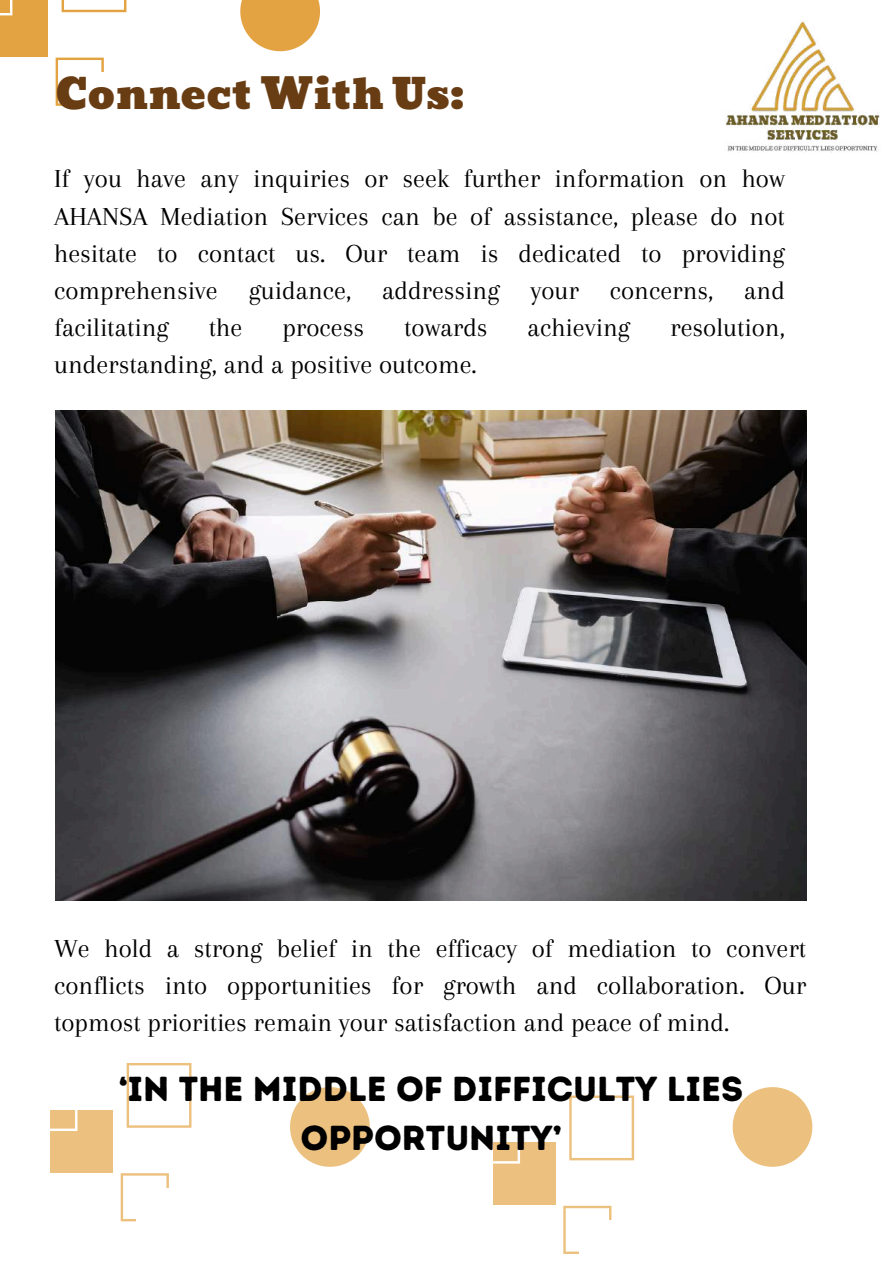
<style>
.page{position:relative;width:894px;height:1264px;background:#fff}
.page>*{position:absolute;margin:0;border:0;box-sizing:border-box;transform-origin:0 0}
.t1{font:42px "Bevan";color:#693d14}
.t2{font:34.65px/48.3px "Intro Rust Base";color:#000;text-align:center}
.t3{font:27px/37.2px "Arapey";color:#000;text-align:justify}
</style>
<div class="page">
<svg style="left:240px;top:0;width:80px;height:52px"></svg>
<div style="left:0;top:0;width:48px;height:57px;background:#e4a342"></div>
<svg style="left:62px;top:0;width:64px;height:12px"></svg>
<svg style="left:56px;top:58px;width:48px;height:48px"></svg>
<svg style="left:0;top:0;width:12px;height:15px"></svg>
<div style="left:71px;top:72px;width:63px;height:62px;background:#fff"></div>
<svg style="left:290px;top:1087px;width:80px;height:80px"></svg>
<svg style="left:732px;top:1087px;width:81px;height:80px"></svg>
<div style="left:51px;top:1109px;width:62px;height:63px;background:#ecc07e"></div>
<svg style="left:127px;top:1063px;width:64px;height:64px"></svg>
<svg style="left:121px;top:1173px;width:48px;height:48px"></svg>
<svg style="left:50px;top:1109px;width:27px;height:21px"></svg>
<div style="left:136px;top:1187px;width:63px;height:62px;background:#fff"></div>
<div style="left:493px;top:1142px;width:62px;height:62px;background:#ecc07e"></div>
<svg style="left:569px;top:1095px;width:65px;height:65px"></svg>
<svg style="left:563px;top:1205px;width:48px;height:48px"></svg>
<svg style="left:493px;top:1142px;width:27px;height:21px"></svg>
<div style="left:579px;top:1220px;width:62px;height:43px;background:#fff"></div>
<img style="left:725px;top:21px;width:155px;height:132px">
<img style="left:56px;top:411px;width:750px;height:489px">
<h1 class="t1" style="left:56px;top:61px;width:409px">Connect With Us:</h1>
<p class="t3" style="left:54px;top:160px;width:732px">If you have any inquiries or seek further information on how AHANSA Mediation Services can be of assistance, please do not hesitate to contact us. Our team is dedicated to providing comprehensive guidance, addressing your concerns, and facilitating</p>
<p class="t3" style="left:209px;top:309px;width:35px">the</p>
<p class="t3" style="left:282px;top:309px;width:83px">process</p>
<p class="t3" style="left:404px;top:309px;width:85px">towards</p>
<p class="t3" style="left:527px;top:309px;width:104px">achieving</p>
<p class="t3" style="left:670px;top:309px;width:116px">resolution,</p>
<p class="t3" style="left:54px;top:346px;width:424px">understanding, and a positive outcome.</p>
<p class="t3" style="left:54px;top:929px;width:753px">We hold a strong belief in the efficacy of mediation to convert conflicts into opportunities for growth and collaboration. Our topmost priorities remain your satisfaction and peace of mind.</p>
<p class="t2" style="left:119px;top:1065px;width:625px">‘IN THE MIDDLE OF DIFFICULTY LIES<br>OPPORTUNITY’</p>
</div>
